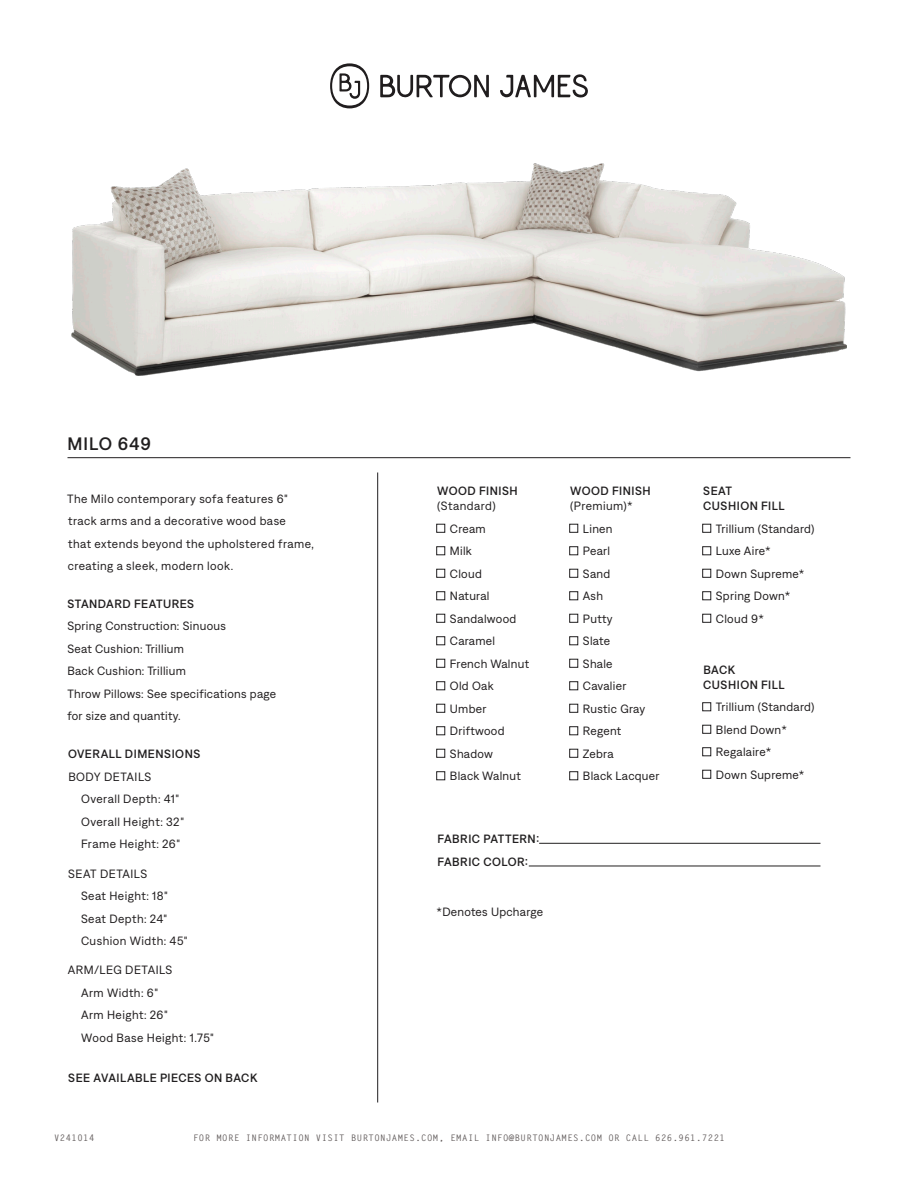
<style>
.page{position:relative;width:918px;height:1188px;background:#fff}
.page>*{position:absolute;margin:0;border:0;box-sizing:border-box;transform-origin:0 0}
.t1{font:500 18px "Denim INK";letter-spacing:.05em;color:#211f20}
.t2{font:12px/22.5px "Denim";letter-spacing:.025em;color:#201d1e}
.t3{font:500 12px "Denim INK";letter-spacing:.045em;color:#211f20}
.t4{font:12px "Denim";letter-spacing:.04em;color:#211f20}
.t5{font:12px "Denim";letter-spacing:.04em;color:#231f20}
.t6{font:700 9px "Letter Gothic Std";letter-spacing:.05em;color:#635d5d}
</style>
<div class="page">
<svg style="left:330px;top:63px;width:39px;height:45px"></svg>
<svg style="left:380px;top:75px;width:109px;height:23px"></svg>
<svg style="left:500px;top:74px;width:88px;height:24px"></svg>
<hr style="left:68px;top:457px;width:782px;height:1px;background:#211f20">
<img style="left:71px;top:163px;width:776px;height:212px">
<hr style="left:539px;top:843px;width:281px;height:1px;background:#211f20">
<hr style="left:529px;top:866px;width:291px;height:1px;background:#211f20">
<hr style="left:377px;top:472px;width:1px;height:630px;background:#211f20">
<div style="left:436px;top:524px;width:9px;height:8px;background:#fff;border:1px solid #211f20"></div>
<div style="left:436px;top:547px;width:9px;height:8px;background:#fff;border:1px solid #211f20"></div>
<div style="left:436px;top:569px;width:9px;height:9px;background:#fff;border:1px solid #211f20"></div>
<div style="left:436px;top:592px;width:9px;height:8px;background:#fff;border:1px solid #211f20"></div>
<div style="left:436px;top:614px;width:9px;height:8px;background:#fff;border:1px solid #211f20"></div>
<div style="left:436px;top:637px;width:9px;height:8px;background:#fff;border:1px solid #211f20"></div>
<div style="left:436px;top:659px;width:9px;height:9px;background:#fff;border:1px solid #211f20"></div>
<div style="left:436px;top:682px;width:9px;height:8px;background:#fff;border:1px solid #211f20"></div>
<div style="left:436px;top:704px;width:9px;height:8px;background:#fff;border:1px solid #211f20"></div>
<div style="left:436px;top:727px;width:9px;height:8px;background:#fff;border:1px solid #211f20"></div>
<div style="left:436px;top:749px;width:9px;height:9px;background:#fff;border:1px solid #211f20"></div>
<div style="left:436px;top:772px;width:9px;height:8px;background:#fff;border:1px solid #211f20"></div>
<div style="left:702px;top:524px;width:9px;height:8px;background:#fff;border:1px solid #211f20"></div>
<div style="left:702px;top:547px;width:9px;height:8px;background:#fff;border:1px solid #211f20"></div>
<div style="left:702px;top:569px;width:9px;height:9px;background:#fff;border:1px solid #211f20"></div>
<div style="left:702px;top:592px;width:9px;height:8px;background:#fff;border:1px solid #211f20"></div>
<div style="left:702px;top:614px;width:9px;height:8px;background:#fff;border:1px solid #211f20"></div>
<div style="left:702px;top:703px;width:9px;height:8px;background:#fff;border:1px solid #211f20"></div>
<div style="left:702px;top:725px;width:9px;height:9px;background:#fff;border:1px solid #211f20"></div>
<div style="left:702px;top:748px;width:9px;height:8px;background:#fff;border:1px solid #211f20"></div>
<div style="left:702px;top:770px;width:9px;height:8px;background:#fff;border:1px solid #211f20"></div>
<div style="left:569px;top:524px;width:9px;height:8px;background:#fff;border:1px solid #211f20"></div>
<div style="left:569px;top:547px;width:9px;height:8px;background:#fff;border:1px solid #211f20"></div>
<div style="left:569px;top:569px;width:9px;height:9px;background:#fff;border:1px solid #211f20"></div>
<div style="left:569px;top:592px;width:9px;height:8px;background:#fff;border:1px solid #211f20"></div>
<div style="left:569px;top:614px;width:9px;height:8px;background:#fff;border:1px solid #211f20"></div>
<div style="left:569px;top:637px;width:9px;height:8px;background:#fff;border:1px solid #211f20"></div>
<div style="left:569px;top:659px;width:9px;height:9px;background:#fff;border:1px solid #211f20"></div>
<div style="left:569px;top:682px;width:9px;height:8px;background:#fff;border:1px solid #211f20"></div>
<div style="left:569px;top:704px;width:9px;height:8px;background:#fff;border:1px solid #211f20"></div>
<div style="left:569px;top:727px;width:9px;height:8px;background:#fff;border:1px solid #211f20"></div>
<div style="left:569px;top:749px;width:9px;height:9px;background:#fff;border:1px solid #211f20"></div>
<div style="left:569px;top:772px;width:9px;height:8px;background:#fff;border:1px solid #211f20"></div>
<p class="t1" style="left:68px;top:431px;width:85px">MILO 649</p>
<p class="t2" style="left:67px;top:486px;width:248px">The Milo contemporary sofa features 6" track arms and a decorative wood base<br>that extends beyond the upholstered frame, creating a sleek, modern look.</p>
<p class="t3" style="left:68px;top:595px;width:128px">STANDARD FEATURES</p>
<p class="t2" style="left:68px;top:614px;width:160px">Spring Construction: Sinuous</p>
<p class="t2" style="left:68px;top:636px;width:118px">Seat Cushion: Trillium</p>
<p class="t2" style="left:68px;top:659px;width:120px">Back Cushion: Trillium</p>
<p class="t2" style="left:68px;top:681px;width:210px">Throw Pillows: See specifications page for size and quantity.</p>
<p class="t3" style="left:68px;top:745px;width:134px">OVERALL DIMENSIONS</p>
<p class="t2" style="left:68px;top:765px;width:85px">BODY DETAILS</p>
<p class="t2" style="left:81px;top:787px;width:100px">Overall Depth: 41"</p>
<p class="t2" style="left:81px;top:810px;width:105px">Overall Height: 32"</p>
<p class="t2" style="left:81px;top:832px;width:101px">Frame Height: 26"</p>
<p class="t2" style="left:68px;top:861px;width:81px">SEAT DETAILS</p>
<p class="t2" style="left:81px;top:884px;width:88px">Seat Height: 18"</p>
<p class="t2" style="left:81px;top:906px;width:88px">Seat Depth: 24"</p>
<p class="t5" style="left:81px;top:932px;width:108px">Cushion Width: 45"</p>
<p class="t2" style="left:68px;top:958px;width:106px">ARM/LEG DETAILS</p>
<p class="t2" style="left:81px;top:981px;width:79px">Arm Width: 6"</p>
<p class="t2" style="left:81px;top:1003px;width:88px">Arm Height: 26"</p>
<p class="t2" style="left:81px;top:1026px;width:134px">Wood Base Height: 1.75"</p>
<p class="t3" style="left:68px;top:1070px;width:191px">SEE AVAILABLE PIECES ON BACK</p>
<p class="t3" style="left:437px;top:482px;width:82px">WOOD FINISH</p>
<p class="t4" style="left:437px;top:497px;width:60px">(Standard)</p>
<p class="t2" style="left:450px;top:516px;width:37px">Cream</p>
<p class="t2" style="left:450px;top:539px;width:23px">Milk</p>
<p class="t2" style="left:450px;top:561px;width:33px">Cloud</p>
<p class="t2" style="left:450px;top:584px;width:41px">Natural</p>
<p class="t2" style="left:450px;top:606px;width:68px">Sandalwood</p>
<p class="t2" style="left:450px;top:629px;width:47px">Caramel</p>
<p class="t2" style="left:450px;top:651px;width:81px">French Walnut</p>
<p class="t2" style="left:450px;top:674px;width:45px">Old Oak</p>
<p class="t2" style="left:450px;top:696px;width:38px">Umber</p>
<p class="t2" style="left:450px;top:719px;width:56px">Driftwood</p>
<p class="t2" style="left:450px;top:741px;width:45px">Shadow</p>
<p class="t2" style="left:450px;top:764px;width:72px">Black Walnut</p>
<p class="t3" style="left:437px;top:830px;width:103px">FABRIC PATTERN:</p>
<p class="t3" style="left:437px;top:853px;width:92px">FABRIC COLOR:</p>
<p class="t2" style="left:436px;top:899px;width:108px">*Denotes Upcharge</p>
<p class="t3" style="left:570px;top:482px;width:82px">WOOD FINISH</p>
<p class="t4" style="left:570px;top:497px;width:64px">(Premium)*</p>
<p class="t2" style="left:583px;top:516px;width:31px">Linen</p>
<p class="t2" style="left:583px;top:539px;width:29px">Pearl</p>
<p class="t2" style="left:583px;top:561px;width:29px">Sand</p>
<p class="t2" style="left:583px;top:584px;width:22px">Ash</p>
<p class="t2" style="left:583px;top:606px;width:31px">Putty</p>
<p class="t2" style="left:583px;top:629px;width:29px">Slate</p>
<p class="t2" style="left:583px;top:651px;width:31px">Shale</p>
<p class="t2" style="left:583px;top:674px;width:45px">Cavalier</p>
<p class="t2" style="left:583px;top:696px;width:64px">Rustic Gray</p>
<p class="t2" style="left:583px;top:719px;width:40px">Regent</p>
<p class="t2" style="left:583px;top:741px;width:32px">Zebra</p>
<p class="t2" style="left:583px;top:764px;width:78px">Black Lacquer</p>
<p class="t3" style="left:703px;top:482px;width:30px">SEAT</p>
<p class="t3" style="left:703px;top:497px;width:83px">CUSHION FILL</p>
<p class="t2" style="left:716px;top:516px;width:100px">Trillium (Standard)</p>
<p class="t2" style="left:716px;top:539px;width:56px">Luxe Aire*</p>
<p class="t2" style="left:716px;top:561px;width:90px">Down Supreme*</p>
<p class="t2" style="left:716px;top:584px;width:76px">Spring Down*</p>
<p class="t2" style="left:716px;top:606px;width:50px">Cloud 9*</p>
<p class="t3" style="left:703px;top:661px;width:33px">BACK</p>
<p class="t3" style="left:703px;top:676px;width:83px">CUSHION FILL</p>
<p class="t2" style="left:716px;top:695px;width:100px">Trillium (Standard)</p>
<p class="t2" style="left:716px;top:717px;width:72px">Blend Down*</p>
<p class="t2" style="left:716px;top:740px;width:57px">Regalaire*</p>
<p class="t2" style="left:716px;top:762px;width:90px">Down Supreme*</p>
<p class="t6" style="left:54px;top:1132px;width:42px">V241014</p>
<p class="t6" style="left:193px;top:1132px;width:533px">FOR MORE INFORMATION VISIT BURTONJAMES.COM, EMAIL INFO@BURTONJAMES.COM OR CALL 626.961.7221</p>
</div>
